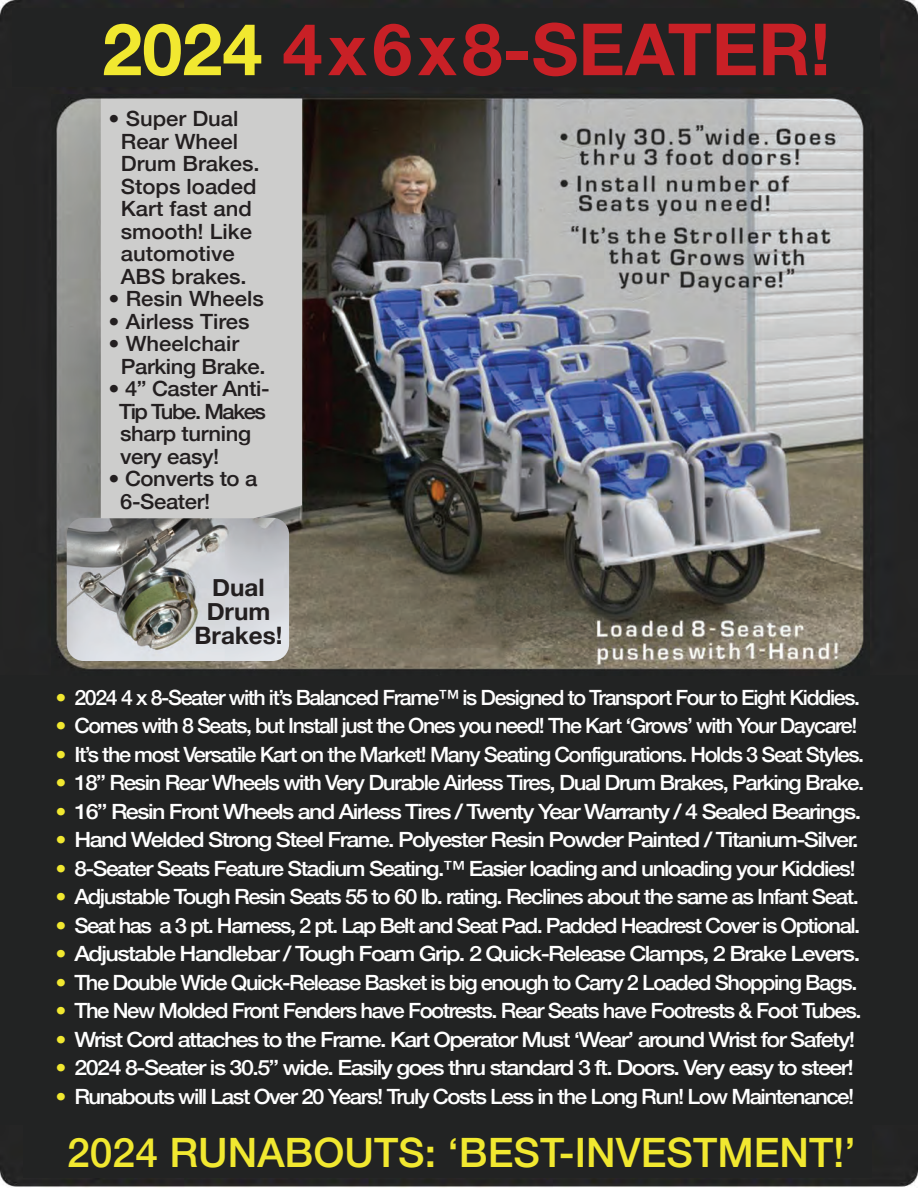
<style>
.page{position:relative;width:918px;height:1188px;background:#242525}
.page>*{position:absolute;margin:0;border:0;box-sizing:border-box;transform-origin:0 0}
.t1{font:700 72px "Helvetica Neue";color:#c82026}
.t2{font:500 40.5px "Helvetica Neue";color:#f1e830}
.t3{font:700 24px/24px "Helvetica Neue";color:#231f20;text-align:center}
.t4{font:500 21px "Helvetica Neue";letter-spacing:-.065em;color:#fff}
.t5{font:500 21px "Helvetica Neue";letter-spacing:-.065em;color:#fff;scale:1.06 1}
.t6{font:500 21px "Helvetica Neue";letter-spacing:-.065em;color:#fff;scale:1.11 1}
.t7{font:500 21px/22.5px "Helvetica Neue";color:#231f20;scale:1.05 1}
.t8{font:500 21px "Helvetica Neue";letter-spacing:-.065em;color:#fff;scale:1.05 1}
.t9{font:500 21px "Helvetica Neue";letter-spacing:-.065em;color:#fff;scale:1.08 1}
.t10{font:500 21px "Helvetica Neue";letter-spacing:-.065em;color:#fff;scale:1.1 1}
.t11{font:500 21px "Helvetica Neue";letter-spacing:-.065em;color:#fff;scale:1.04 1}
.t12{font:500 21px "Helvetica Neue";letter-spacing:-.065em;color:#fff;scale:1.12 1}
.s1{color:#f1e830}
</style>
<div class="page">
<div style="left:0;top:675px;width:918px;height:449px;background:#222323"></div>
<div style="left:12px;top:9px;width:867px;height:78px;background:#222323"></div>
<div style="left:23px;top:1124px;width:849px;height:54px;background:#222323"></div>
<img style="left:51px;top:94px;width:819px;height:581px">
<img style="left:67px;top:518px;width:222px;height:143px">
<div style="left:101px;top:99px;width:201px;height:419px;background:#cdcdcc"></div>
<h1 class="t1" style="left:102px;top:-7px;width:730px"><span class="s1">2024</span> 4 x 6 x 8-SEATER!</h1>
<p class="t7" style="left:121px;top:106px;width:134px;text-indent:-12px">• Super Dual<br>Rear Wheel<br>Drum Brakes.<br>Stops loaded<br>Kart fast and smooth! Like automotive<br>ABS brakes.</p>
<p class="t7" style="left:109px;top:286px;width:149px">• Resin Wheels</p>
<p class="t7" style="left:109px;top:308px;width:136px">• Airless Tires</p>
<p class="t7" style="left:121px;top:331px;width:139px;text-indent:-12px">• Wheelchair<br>Parking Brake.</p>
<p class="t7" style="left:119px;top:376px;width:145px;text-indent:-10px">• 4” Caster Anti-<br>Tip Tube. Makes sharp turning very easy!</p>
<p class="t7" style="left:120px;top:466px;width:132px;text-indent:-12px">• Converts to a<br>6-Seater!</p>
<p class="t3" style="left:195px;top:576px;width:89px">Dual<br>Drum<br>Brakes!</p>
<p class="t4" style="left:55px;top:680px;width:806px"><span class="s1">•</span> 2024 4 x 8-Seater with it’s Balanced Frame™ is Designed to Transport Four to Eight Kiddies.</p>
<p class="t4" style="left:55px;top:709px;width:804px"><span class="s1">•</span> Comes with 8 Seats, but Install just the Ones you need! The Kart ‘Grows’ with Your Daycare!</p>
<p class="t4" style="left:55px;top:737px;width:810px"><span class="s1">•</span> It’s the most Versatile Kart on the Market! Many Seating Configurations. Holds 3 Seat Styles.</p>
<p class="t5" style="left:55px;top:766px;width:765px"><span class="s1">•</span> 18” Resin Rear Wheels with Very Durable Airless Tires, Dual Drum Brakes, Parking Brake.</p>
<p class="t6" style="left:55px;top:794px;width:727px"><span class="s1">•</span> 16” Resin Front Wheels and Airless Tires / Twenty Year Warranty / 4 Sealed Bearings.</p>
<p class="t6" style="left:55px;top:823px;width:725px"><span class="s1">•</span> Hand Welded Strong Steel Frame. Polyester Resin Powder Painted / Titanium-Silver.</p>
<p class="t9" style="left:55px;top:851px;width:743px"><span class="s1">•</span> 8-Seater Seats Feature Stadium Seating.™ Easier loading and unloading your Kiddies!</p>
<p class="t5" style="left:55px;top:880px;width:759px"><span class="s1">•</span> Adjustable Tough Resin Seats 55 to 60 lb. rating. Reclines about the same as Infant Seat.</p>
<p class="t8" style="left:55px;top:908px;width:768px"><span class="s1">•</span> Seat has a 3 pt. Harness, 2 pt. Lap Belt and Seat Pad. Padded Headrest Cover is Optional.</p>
<p class="t12" style="left:55px;top:937px;width:720px"><span class="s1">•</span> Adjustable Handlebar / Tough Foam Grip. 2 Quick-Release Clamps, 2 Brake Levers.</p>
<p class="t11" style="left:55px;top:965px;width:773px"><span class="s1">•</span> The Double Wide Quick-Release Basket is big enough to Carry 2 Loaded Shopping Bags.</p>
<p class="t8" style="left:55px;top:994px;width:769px"><span class="s1">•</span> The New Molded Front Fenders have Footrests. Rear Seats have Footrests &amp; Foot Tubes.</p>
<p class="t10" style="left:55px;top:1022px;width:729px"><span class="s1">•</span> Wrist Cord attaches to the Frame. Kart Operator Must ‘Wear’ around Wrist for Safety!</p>
<p class="t6" style="left:55px;top:1051px;width:721px"><span class="s1">•</span> 2024 8-Seater is 30.5” wide. Easily goes thru standard 3 ft. Doors. Very easy to steer!</p>
<p class="t5" style="left:55px;top:1079px;width:755px"><span class="s1">•</span> Runabouts will Last Over 20 Years! Truly Costs Less in the Long Run! Low Maintenance!</p>
<h2 class="t2" style="left:67px;top:1120px;width:790px">2024 RUNABOUTS: ‘BEST-INVESTMENT!’</h2>
</div>
